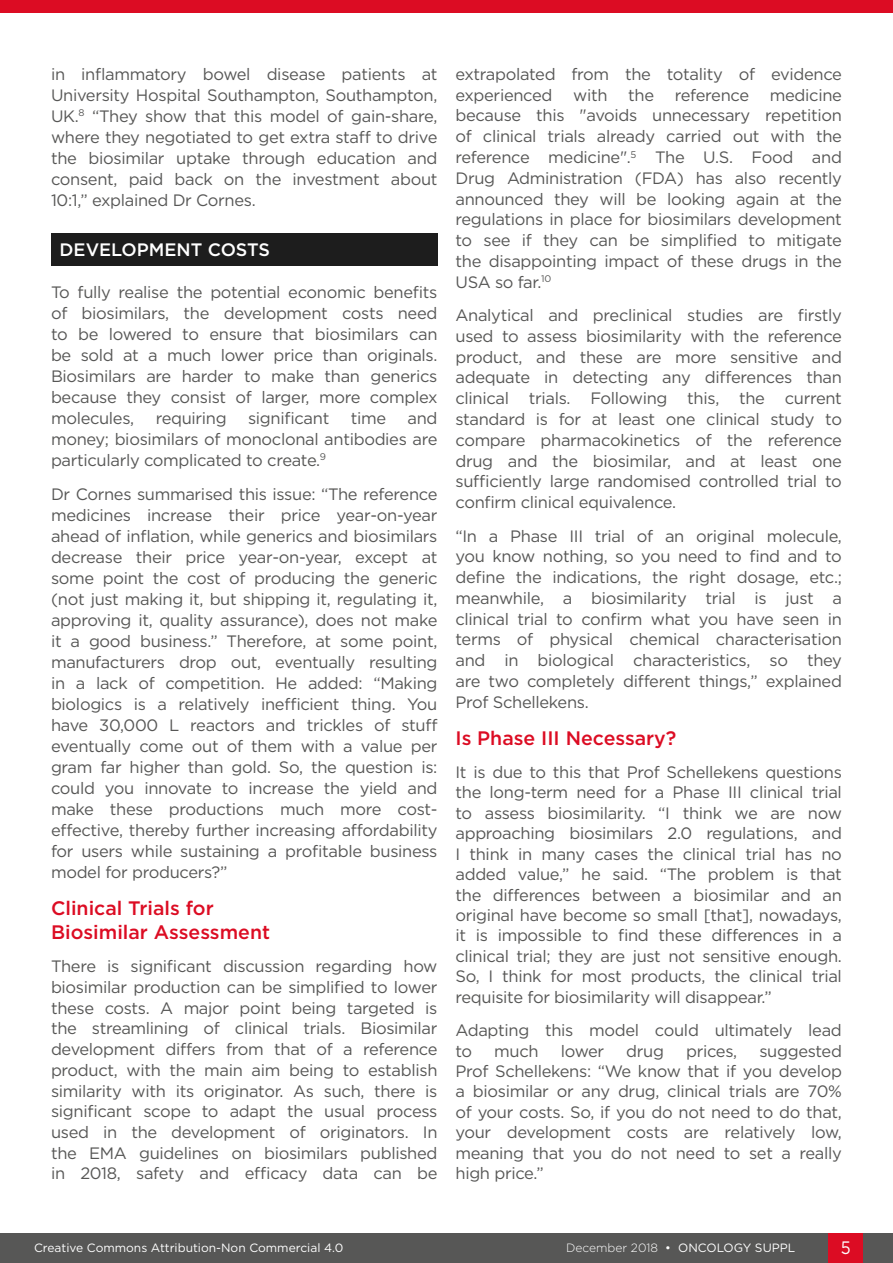
<style>
.page{position:relative;width:893px;height:1263px;background:#fff}
.page>*{position:absolute;margin:0;border:0;box-sizing:border-box;transform-origin:0 0}
.H2__Heading_2{font:500 19.5px/24px "Gotham";color:#dc0c23}
.H1__Heading_1{font:500 18px "Gotham";color:#fff}
.t1{font:18px "Gotham";color:#fff;scale:.9 1}
.Body_Text{font:16.5px/20.7px "Gotham";letter-spacing:-.02em;color:#575756;text-align:justify}
.t2{font:12px "Gotham";color:#fff}
.s1{font-weight:300}
</style>
<div class="page">
<div style="left:0;top:1233px;width:893px;height:30px;background:#575756"></div>
<div style="left:829px;top:1233px;width:34px;height:30px;background:#dc0c23"></div>
<div style="left:0;top:0;width:893px;height:13px;background:#dc0c23"></div>
<div style="left:51px;top:233px;width:386px;height:33px;background:#1d1d1d"></div>
<p class="Body_Text" style="left:51px;top:63px;width:388px">in inflammatory bowel disease patients at University Hospital Southampton, Southampton, UK.<sup>8</sup> “They show that this model of gain-share, where they negotiated to get extra staff to drive the biosimilar uptake through education and consent, paid back on the investment about 10:1,” explained Dr Cornes.</p>
<p class="H1__Heading_1" style="left:60px;top:237px;width:212px">DEVELOPMENT COSTS</p>
<p class="Body_Text" style="left:51px;top:281px;width:388px">To fully realise the potential economic benefits of biosimilars, the development costs need to be lowered to ensure that biosimilars can be sold at a much lower price than originals.<br>Biosimilars are harder to make than generics because they consist of larger, more complex molecules,</p>
<p class="Body_Text" style="left:156px;top:407px;width:73px">requiring</p>
<p class="Body_Text" style="left:248px;top:407px;width:83px">significant</p>
<p class="Body_Text" style="left:351px;top:407px;width:37px">time</p>
<p class="Body_Text" style="left:51px;top:407px;width:388px;text-indent:356px">and money; biosimilars of monoclonal antibodies are particularly complicated to create.<sup>9</sup></p>
<p class="Body_Text" style="left:51px;top:483px;width:388px">Dr Cornes summarised this issue: “The reference medicines increase their price year-on-year ahead of inflation, while generics and biosimilars decrease their price year-on-year, except at some point the cost of producing the generic (not just making it, but shipping it, regulating it, approving it, quality assurance), does not make it a good business.” Therefore, at some point, manufacturers drop out, eventually resulting in a lack of competition. He added: “Making biologics is a relatively inefficient thing. You have 30,000 L reactors and trickles of stuff eventually come out of them with a value per gram far higher than gold. So, the question is: could you innovate to increase the yield and make these productions much more cost&shy;effective, thereby further increasing affordability for users while sustaining a profitable business model for producers?”</p>
<p class="H2__Heading_2" style="left:51px;top:895px;width:221px">Clinical Trials for<br>Biosimilar Assessment</p>
<p class="Body_Text" style="left:51px;top:956px;width:388px">There is significant discussion regarding how biosimilar production can be simplified to lower these costs. A major point being targeted is the streamlining of clinical trials. Biosimilar development differs from that of a reference product, with the main aim being to establish similarity with its originator. As such, there is significant scope to adapt the usual process used in the development of originators. In the EMA guidelines on biosimilars published in 2018, safety and efficacy data can be</p>
<p class="Body_Text" style="left:455px;top:63px;width:388px">extrapolated from the totality of evidence experienced</p>
<p class="Body_Text" style="left:573px;top:84px;width:36px">with</p>
<p class="Body_Text" style="left:628px;top:84px;width:27px">the</p>
<p class="Body_Text" style="left:675px;top:84px;width:76px">reference</p>
<p class="Body_Text" style="left:455px;top:84px;width:388px;text-indent:314px">medicine because this "avoids unnecessary repetition of clinical trials already carried out with the reference medicine".<sup>5</sup> The U.S. Food and Drug Administration (FDA) has also recently announced they will be looking again at the regulations in place for biosimilars development to see if they can be simplified to mitigate the disappointing impact of these drugs in the USA so far.<sup>10</sup></p>
<p class="Body_Text" style="left:455px;top:305px;width:388px">Analytical and preclinical studies are firstly used to assess biosimilarity with the reference product, and these are more sensitive and adequate in detecting any differences than clinical trials. Following this, the current standard is for at least one clinical study to compare pharmacokinetics of the reference drug and the biosimilar, and at least one sufficiently large randomised controlled trial to confirm clinical equivalence.</p>
<p class="Body_Text" style="left:455px;top:525px;width:388px">“In a Phase III trial of an original molecule, you know nothing, so you need to find and to define the indications, the right dosage, etc.; meanwhile, a biosimilarity trial is just a clinical trial to confirm what you have seen in terms of physical chemical characterisation and in biological characteristics, so they are two completely different things,” explained Prof Schellekens.</p>
<p class="H2__Heading_2" style="left:455px;top:725px;width:222px">Is Phase III Necessary?</p>
<p class="Body_Text" style="left:455px;top:761px;width:388px">It is due to this that Prof Schellekens questions the long-term need for a Phase III clinical trial to assess biosimilarity. “I think we are now approaching biosimilars 2.0 regulations, and I think in many cases the clinical trial has no added value,” he said. “The problem is that the differences between a biosimilar and an original have become so small [that], nowadays, it is impossible to find these differences in a clinical trial; they are just not sensitive enough.<br>So, I think for most products, the clinical trial requisite for biosimilarity will disappear.”</p>
<p class="Body_Text" style="left:455px;top:1020px;width:388px">Adapting this model could ultimately lead to</p>
<p class="Body_Text" style="left:455px;top:1040px;width:388px;text-indent:304px">suggested Prof Schellekens: “We know that if you develop a biosimilar or any drug, clinical trials are 70% of your costs. So, if you do not need to do that, your development costs are relatively low, meaning that you do not need to set a really high price.”</p>
<p class="Body_Text" style="left:494px;top:1040px;width:46px">much</p>
<p class="Body_Text" style="left:561px;top:1040px;width:45px">lower</p>
<p class="Body_Text" style="left:626px;top:1040px;width:39px">drug</p>
<p class="Body_Text" style="left:686px;top:1040px;width:53px">prices,</p>
<p class="t2" style="left:34px;top:1240px;width:311px">Creative Commons Attribution-Non Commercial 4.0</p>
<p class="t2" style="left:566px;top:1240px;width:231px"><span class="s1">December 2018</span> • ONCOLOGY SUPPL</p>
<p class="t1" style="left:841px;top:1236px;width:13px">5</p>
</div>
